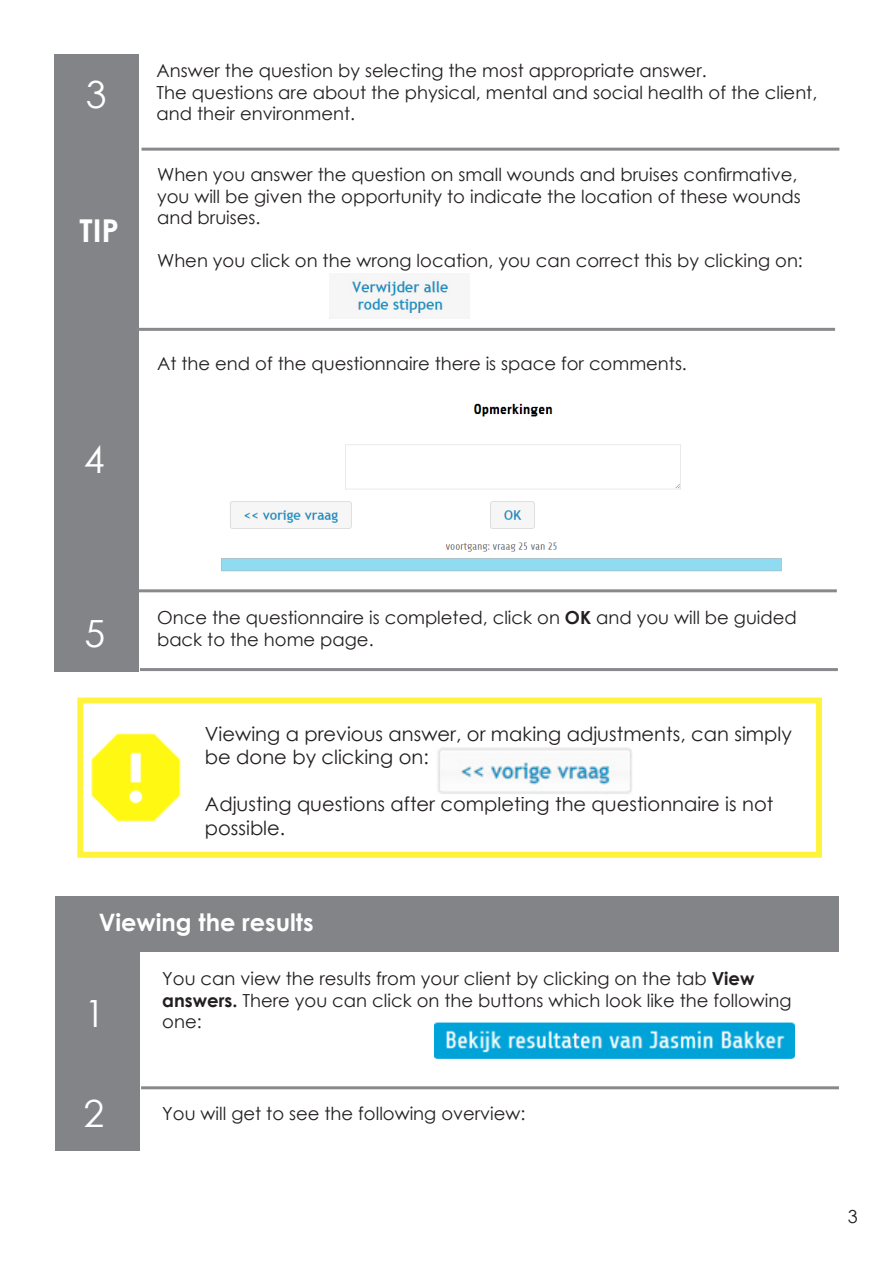
<style>
.page{position:relative;width:893px;height:1263px;background:#fff}
.page>*{position:absolute;margin:0;border:0;box-sizing:border-box;transform-origin:0 0}
.t1{font:37.5px "Century Gothic";color:#fff}
.t2{font:700 31.5px "Century Gothic";color:#fff}
.t3{font:700 24px "Century Gothic";color:#fff}
.t4{font:19.5px/23.4px "Century Gothic";color:#231f20}
.t5{font:18px/21.6px "Century Gothic";color:#231f20}
.s1{font-weight:700}
</style>
<div class="page">
<hr style="left:141px;top:148px;width:698px;height:3px;background:#87898c">
<div style="left:54px;top:55px;width:85px;height:617px;background:#828487"></div>
<hr style="left:139px;top:589px;width:698px;height:3px;background:#87898c">
<div style="left:77px;top:697px;width:745px;height:161px;border:6px solid #fff33c"></div>
<img style="left:91px;top:733px;width:90px;height:89px">
<img style="left:437px;top:747px;width:195px;height:47px">
<img style="left:221px;top:403px;width:561px;height:169px">
<hr style="left:140px;top:668px;width:698px;height:3px;background:#87898c">
<div style="left:55px;top:901px;width:85px;height:250px;background:#828487"></div>
<div style="left:56px;top:896px;width:783px;height:56px;background:#828487"></div>
<img style="left:435px;top:1022px;width:360px;height:37px">
<hr style="left:141px;top:1086px;width:698px;height:3px;background:#87898c">
<hr style="left:137px;top:328px;width:698px;height:3px;background:#87898c">
<img style="left:330px;top:278px;width:140px;height:41px">
<p class="t1" style="left:86px;top:68px;width:22px">3</p>
<p class="t2" style="left:80px;top:206px;width:41px">TIP</p>
<p class="t1" style="left:84px;top:433px;width:22px">4</p>
<p class="t5" style="left:157px;top:59px;width:552px">Answer the question by selecting the most appropriate answer.</p>
<p class="t5" style="left:157px;top:81px;width:662px">The questions are about the physical, mental and social health of the client, and their environment.</p>
<p class="t5" style="left:157px;top:163px;width:645px">When you answer the question on small wounds and bruises confirmative, you will be given the opportunity to indicate the location of these wounds and bruises.</p>
<p class="t5" style="left:157px;top:250px;width:647px">When you click on the wrong location, you can correct this by clicking on:</p>
<p class="t5" style="left:157px;top:352px;width:531px">At the end of the questionnaire there is space for comments.</p>
<p class="t1" style="left:84px;top:607px;width:22px">5</p>
<p class="t5" style="left:157px;top:607px;width:641px">Once the questionnaire is completed, click on <span class="s1">OK</span> and you will be guided back to the home page.</p>
<p class="t4" style="left:205px;top:722px;width:588px">Viewing a previous answer, or making adjustments, can simply be done by clicking on:</p>
<p class="t4" style="left:205px;top:792px;width:570px">Adjusting questions after completing the questionnaire is not possible.</p>
<p class="t3" style="left:99px;top:904px;width:217px">Viewing the results</p>
<p class="t1" style="left:84px;top:987px;width:22px">1</p>
<p class="t5" style="left:162px;top:967px;width:631px">You can view the results from your client by clicking on the tab <span class="s1">View answers.</span> There you can click on the buttons which look like the following one:</p>
<p class="t1" style="left:83px;top:1087px;width:22px">2</p>
<p class="t5" style="left:162px;top:1102px;width:365px">You will get to see the following overview:</p>
<p class="t5" style="left:848px;top:1206px;width:11px">3</p>
</div>
